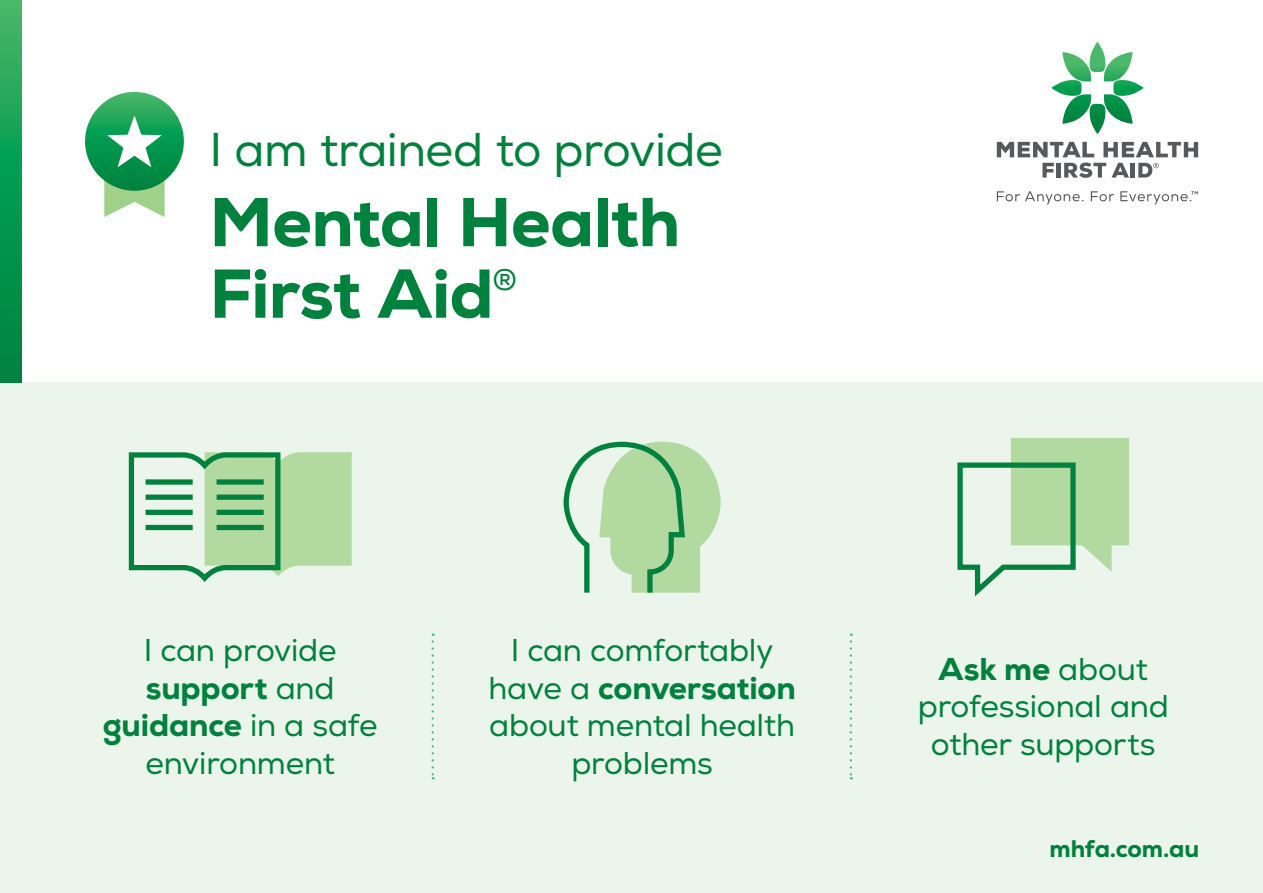
<style>
.page{position:relative;width:1263px;height:893px;background:#fff}
.page>*{position:absolute;margin:0;border:0;box-sizing:border-box;transform-origin:0 0}
.t1{font:800 69px/71.6px "Nexa";letter-spacing:-.015em;color:#00813d}
.t2{font:47.25px "Nexa";letter-spacing:-.01em;color:#00813d}
.t3{font:31.5px/37.5px "Nexa";letter-spacing:-.01em;color:#00813d;text-align:center}
.t4{font:29.7px "Nexa";color:#00813d}
.t5{font:800 24px "Nexa";letter-spacing:-.005em;color:#00813d}
.s1{font-weight:800}
</style>
<div class="page">
<div style="left:0;top:383px;width:1263px;height:510px;background:#ebf5eb"></div>
<svg style="left:1051px;top:42px;width:93px;height:92px"></svg>
<svg style="left:1042px;top:163px;width:12px;height:15px"></svg>
<div style="left:1056px;top:163px;width:5px;height:15px;background:#58595b"></div>
<svg style="left:1064px;top:163px;width:65px;height:15px"></svg>
<hr style="left:1131px;top:163px;width:4px;height:15px;background:#58595b">
<svg style="left:997px;top:142px;width:97px;height:15px"></svg>
<svg style="left:1103px;top:142px;width:95px;height:15px"></svg>
<svg style="left:997px;top:191px;width:86px;height:14px"></svg>
<svg style="left:1091px;top:191px;width:23px;height:10px"></svg>
<svg style="left:1120px;top:191px;width:78px;height:14px"></svg>
<svg style="left:1138px;top:163px;width:21px;height:15px"></svg>
<svg style="left:563px;top:441px;width:158px;height:152px"></svg>
<svg style="left:128px;top:452px;width:224px;height:130px"></svg>
<div style="left:146px;top:510px;width:47px;height:5px;background:#00813d"></div>
<div style="left:146px;top:495px;width:47px;height:5px;background:#00813d"></div>
<div style="left:146px;top:479px;width:47px;height:6px;background:#00813d"></div>
<div style="left:146px;top:525px;width:47px;height:5px;background:#00813d"></div>
<div style="left:217px;top:510px;width:47px;height:5px;background:#00813d"></div>
<div style="left:217px;top:495px;width:47px;height:5px;background:#00813d"></div>
<div style="left:217px;top:479px;width:47px;height:6px;background:#00813d"></div>
<div style="left:217px;top:525px;width:47px;height:5px;background:#00813d"></div>
<svg style="left:957px;top:438px;width:172px;height:159px"></svg>
<svg style="left:85px;top:92px;width:99px;height:99px;background:#1da357"></svg>
<svg style="left:104px;top:115px;width:61px;height:102px"></svg>
<svg style="left:0;top:0;width:21px;height:383px;background:#119b50"></svg>
<svg style="left:432px;top:634px;width:2px;height:145px"></svg>
<svg style="left:850px;top:634px;width:2px;height:145px"></svg>
<h2 class="t2" style="left:209px;top:121px;width:515px">I am trained to provide</h2>
<h1 class="t1" style="left:209px;top:187px;width:472px">Mental Health<br>First Aid</h1>
<p class="t4" style="left:492px;top:262px;width:26px">®</p>
<p class="t3" style="left:103px;top:632px;width:276px">I can provide <span class="s1">support</span> and <span class="s1">guidance</span> in a safe environment</p>
<p class="t3" style="left:488px;top:632px;width:309px">I can comfortably have a <span class="s1">conversation </span>about mental health problems</p>
<p class="t3" style="left:918px;top:651px;width:253px"><span class="s1">Ask me</span> about professional and other supports</p>
<p class="t5" style="left:1049px;top:833px;width:151px">mhfa.com.au</p>
</div>
